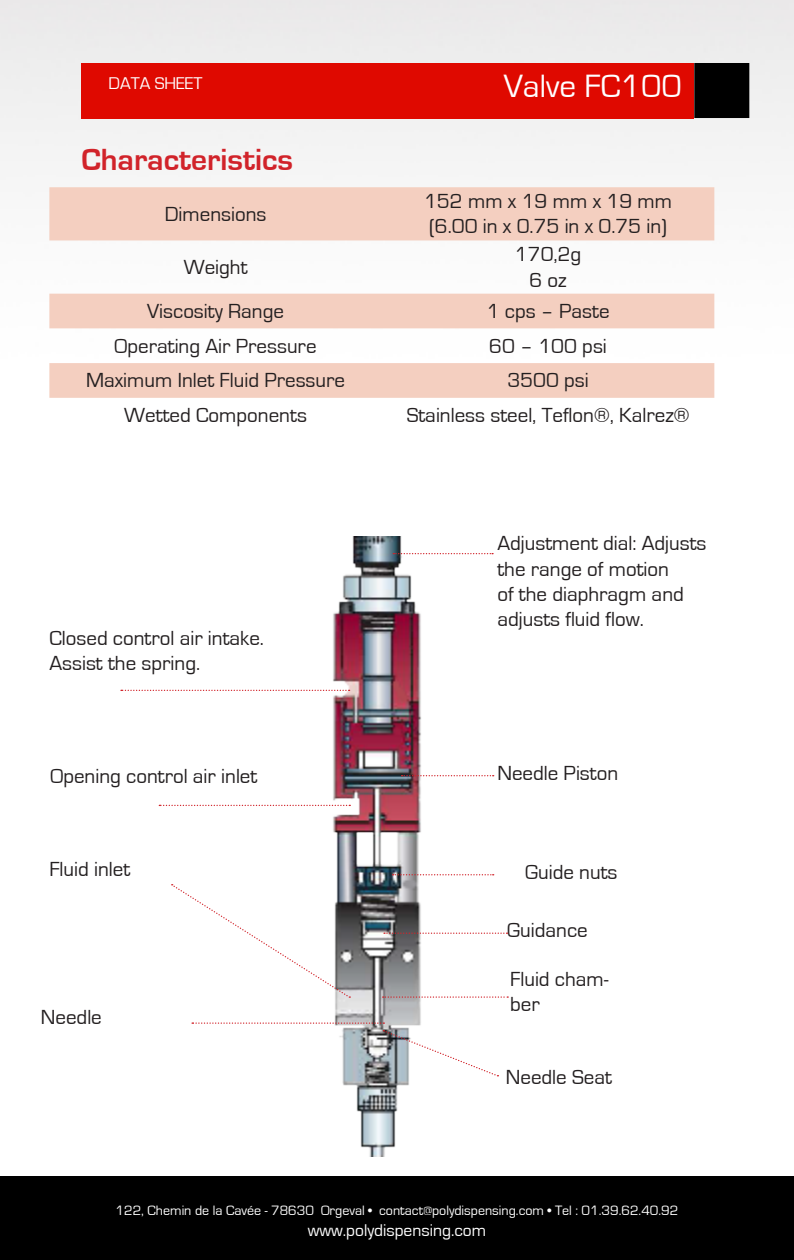
<style>
.page{position:relative;width:794px;height:1260px;background:#fff}
.page>*{position:absolute;margin:0;border:0;box-sizing:border-box;transform-origin:0 0}
.t1{font:33.25px "Eurostile";color:#fff}
.t2{font:700 31.5px "Eurostile";color:#d1232a}
.t3{font:21px/25.2px "Eurostile";color:#231f20}
.t4{font:17.5px "Eurostile";color:#fff}
.t5{font:14px "Eurostile";color:#fff}
</style>
<div class="page">
<img style="left:0;top:0;width:794px;height:1177px">
<div style="left:81px;top:63px;width:613px;height:55px;background:#df0900"></div>
<div style="left:694px;top:63px;width:55px;height:55px;background:#000"></div>
<div style="left:0;top:1177px;width:794px;height:83px;background:#000"></div>
<img style="left:317px;top:536px;width:131px;height:621px">
<svg style="left:49px;top:187px;width:665px;height:211px;fill:#f4cfc0"></svg>
<svg style="left:393px;top:553px;width:100px;height:1px"></svg>
<svg style="left:121px;top:690px;width:228px;height:1px"></svg>
<svg style="left:159px;top:805px;width:191px;height:1px"></svg>
<svg style="left:171px;top:884px;width:179px;height:114px"></svg>
<svg style="left:192px;top:1022px;width:192px;height:2px"></svg>
<svg style="left:383px;top:1030px;width:115px;height:46px"></svg>
<svg style="left:384px;top:933px;width:123px;height:1px"></svg>
<svg style="left:392px;top:874px;width:102px;height:1px"></svg>
<svg style="left:401px;top:775px;width:93px;height:1px"></svg>
<svg style="left:383px;top:996px;width:125px;height:2px"></svg>
<p class="t4" style="left:109px;top:74px;width:96px">DATA SHEET</p>
<p class="t1" style="left:504px;top:68px;width:179px">Valve FC100</p>
<p class="t2" style="left:81px;top:142px;width:213px">Characteristics</p>
<p class="t3" style="left:165px;top:202px;width:103px">Dimensions</p>
<p class="t3" style="left:184px;top:255px;width:65px">Weight</p>
<p class="t3" style="left:424px;top:189px;width:250px">152 mm x 19 mm x 19 mm</p>
<p class="t3" style="left:429px;top:214px;width:239px">(6.00 in x 0.75 in x 0.75 in)</p>
<p class="t3" style="left:515px;top:242px;width:68px;text-align:center">170,2g<br>6 oz</p>
<p class="t3" style="left:147px;top:299px;width:138px">Viscosity Range</p>
<p class="t3" style="left:487px;top:299px;width:124px">1 cps – Paste</p>
<p class="t3" style="left:115px;top:334px;width:203px">Operating Air Pressure</p>
<p class="t3" style="left:489px;top:334px;width:119px">60 – 100 psi</p>
<p class="t3" style="left:86px;top:368px;width:260px">Maximum Inlet Fluid Pressure</p>
<p class="t3" style="left:507px;top:368px;width:83px">3500 psi</p>
<p class="t3" style="left:124px;top:403px;width:184px">Wetted Components</p>
<p class="t3" style="left:407px;top:403px;width:284px">Stainless steel, Teflon®, Kalrez®</p>
<p class="t3" style="left:49px;top:625px;width:216px">Closed control air intake.<br>Assist the spring.</p>
<p class="t3" style="left:50px;top:764px;width:208px">Opening control air inlet</p>
<p class="t3" style="left:497px;top:531px;width:211px">Adjustment dial: Adjusts the range of motion<br>of the diaphragm and adjusts fluid flow.</p>
<p class="t3" style="left:497px;top:761px;width:122px">Needle Piston</p>
<p class="t3" style="left:49px;top:857px;width:82px">Fluid inlet</p>
<p class="t3" style="left:525px;top:860px;width:94px">Guide nuts</p>
<p class="t3" style="left:41px;top:1005px;width:62px">Needle</p>
<p class="t3" style="left:507px;top:918px;width:82px">Guidance</p>
<p class="t3" style="left:510px;top:966px;width:100px">Fluid cham&shy;ber</p>
<p class="t3" style="left:506px;top:1065px;width:108px">Needle Seat</p>
<p class="t5" style="left:115px;top:1203px;width:564px">122, Chemin de la Cavée - 78630 Orgeval • contact@polydispensing.com • Tel : 01.39.62.40.92</p>
<p class="t4" style="left:308px;top:1221px;width:180px">www.polydispensing.com</p>
</div>
